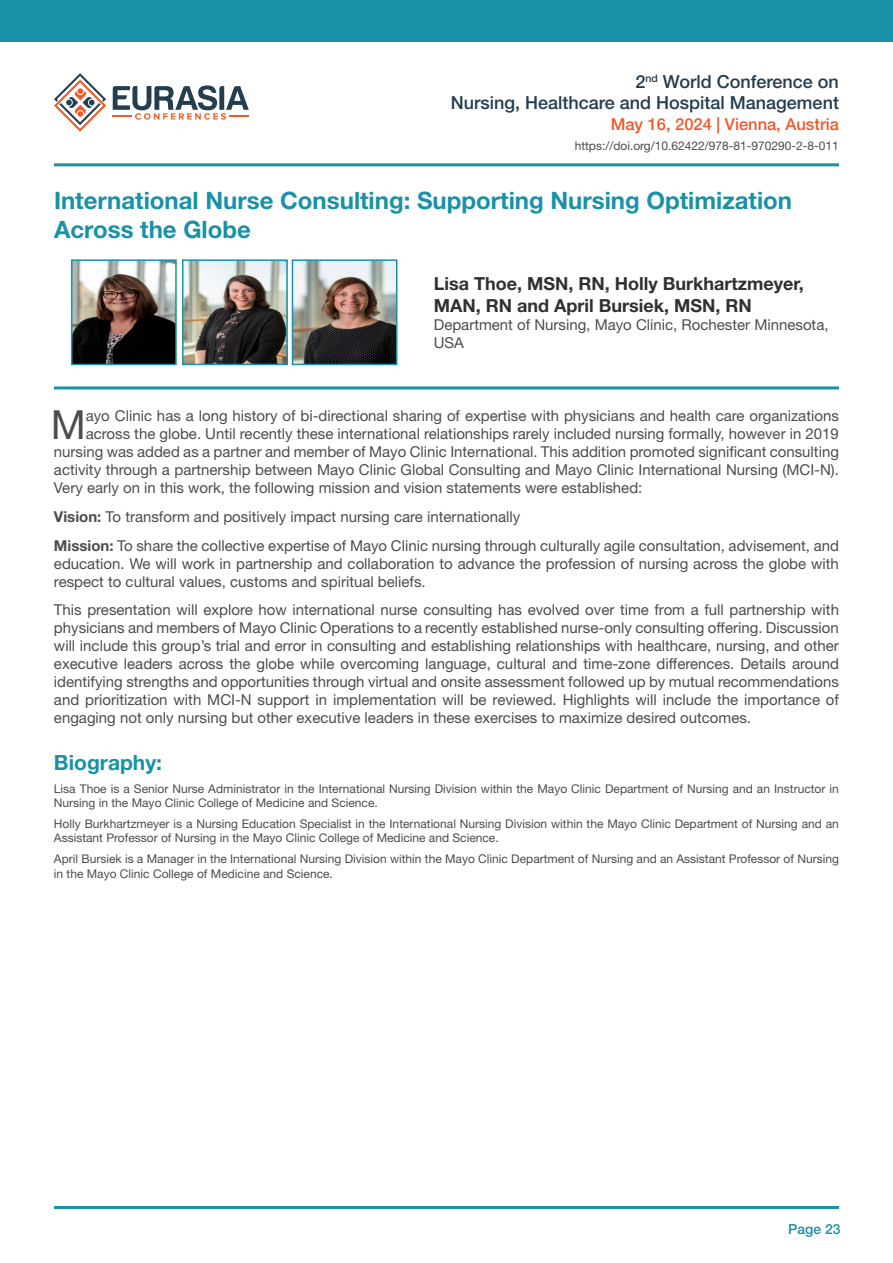
<style>
.page{position:relative;width:893px;height:1263px;background:#fff}
.page>*{position:absolute;margin:0;border:0;box-sizing:border-box;transform-origin:0 0}
.t1{font:40.2px "Helvetica Neue LT Std";color:#4b4c4d}
.t2{font:700 24px/28.8px "Helvetica Neue LT Std";color:#1991a7}
.t3{font:700 21px "Helvetica Neue LT Std";color:#1991a7}
.t4{font:700 18px/21.6px "Helvetica Neue LT Std";color:#312f30}
.t5{font:500 18px/21.6px "Helvetica Neue LT Std";color:#243d50;text-align:right}
.t6{font:500 16.5px "Helvetica Neue LT Std";color:#f1592a}
.t7{font:15px/18px "Helvetica Neue LT Std";color:#4b4c4d;text-align:justify}
.t8{font:500 13.95px "Helvetica Neue LT Std";color:#1991a7}
.t9{font:12px/14.4px "Helvetica Neue LT Std";color:#4b4c4d}
.s1{font-weight:700}
</style>
<div class="page">
<div style="left:0;top:0;width:893px;height:41px;background:#1991a7"></div>
<hr style="left:54px;top:1206px;width:785px;height:3px;background:#1991a7">
<hr style="left:54px;top:163px;width:785px;height:3px;background:#1991a7">
<svg style="left:113px;top:85px;width:136px;height:35px"></svg>
<svg style="left:54px;top:73px;width:52px;height:59px"></svg>
<hr style="left:54px;top:386px;width:785px;height:3px;background:#1991a7">
<img style="left:74px;top:262px;width:100px;height:100px">
<div style="left:71px;top:259px;width:106px;height:106px;border:2px solid #1991a7"></div>
<img style="left:185px;top:262px;width:100px;height:100px">
<div style="left:182px;top:259px;width:106px;height:106px;border:2px solid #1991a7"></div>
<img style="left:295px;top:262px;width:99px;height:100px">
<div style="left:292px;top:259px;width:105px;height:106px;border:2px solid #1991a7"></div>
<p class="t5" style="left:451px;top:70px;width:390px">2<sup>nd</sup> World Conference on<br>Nursing, Healthcare and Hospital Management</p>
<p class="t6" style="left:611px;top:114px;width:230px">May 16, 2024 | Vienna, Austria</p>
<p class="t9" style="left:575px;top:139px;width:266px">https://doi.org/10.62422/978-81-970290-2-8-011</p>
<p class="t2" style="left:54px;top:186px;width:740px">International Nurse Consulting: Supporting Nursing Optimization<br>Across the Globe</p>
<p class="t4" style="left:434px;top:272px;width:372px">Lisa Thoe, MSN, RN, Holly Burkhartzmeyer,<br>MAN, RN and April Bursiek, MSN, RN</p>
<p class="t7" style="left:434px;top:315px;width:396px">Department of Nursing, Mayo Clinic, Rochester Minnesota,<br>USA</p>
<p class="t1" style="left:51px;top:401px;width:37px">M</p>
<p class="t7" style="left:86px;top:407px;width:755px">ayo Clinic has a long history of bi-directional sharing of expertise with physicians and health care organizations</p>
<p class="t7" style="left:86px;top:425px;width:755px">across the globe. Until recently these international relationships rarely included nursing formally, however in 2019</p>
<p class="t7" style="left:54px;top:443px;width:786px">nursing was added as a partner and member of Mayo Clinic International. This addition promoted significant consulting</p>
<p class="t7" style="left:54px;top:461px;width:786px">activity through a partnership between Mayo Clinic Global Consulting and Mayo Clinic International Nursing (MCI-N).</p>
<p class="t7" style="left:54px;top:479px;width:590px">Very early on in this work, the following mission and vision statements were established:</p>
<p class="t7" style="left:54px;top:507px;width:468px"><span class="s1">Vision:</span> To transform and positively impact nursing care internationally</p>
<p class="t7" style="left:54px;top:536px;width:786px"><span class="s1">Mission:</span> To share the collective expertise of Mayo Clinic nursing through culturally agile consultation, advisement, and education. We will work in partnership and collaboration to advance the profession of nursing across the globe with respect to cultural values, customs and spiritual beliefs.</p>
<p class="t7" style="left:54px;top:601px;width:786px">This presentation will explore how international nurse consulting has evolved over time from a full partnership with physicians and members of Mayo Clinic Operations to a recently established nurse-only consulting offering. Discussion will include this group’s trial and error in consulting and establishing relationships with healthcare, nursing, and other executive leaders across the globe while overcoming language, cultural and time-zone differences. Details around identifying strengths and opportunities through virtual and onsite assessment followed up by mutual recommendations and prioritization with MCI-N support in implementation will be reviewed. Highlights will include the importance of engaging not only nursing but other executive leaders in these exercises to maximize desired outcomes.</p>
<p class="t3" style="left:54px;top:749px;width:110px">Biography:</p>
<p class="t9" style="left:54px;top:781px;width:786px">Lisa Thoe is a Senior Nurse Administrator in the International Nursing Division within the Mayo Clinic Department of Nursing and an Instructor in<br>Nursing in the Mayo Clinic College of Medicine and Science.</p>
<p class="t9" style="left:54px;top:816px;width:786px">Holly Burkhartzmeyer is a Nursing Education Specialist in the International Nursing Division within the Mayo Clinic Department of Nursing and an<br>Assistant Professor of Nursing in the Mayo Clinic College of Medicine and Science.</p>
<p class="t9" style="left:54px;top:851px;width:786px">April Bursiek is a Manager in the International Nursing Division within the Mayo Clinic Department of Nursing and an Assistant Professor of Nursing in the Mayo Clinic College of Medicine and Science.</p>
<p class="t8" style="left:788px;top:1221px;width:54px">Page 23</p>
</div>
